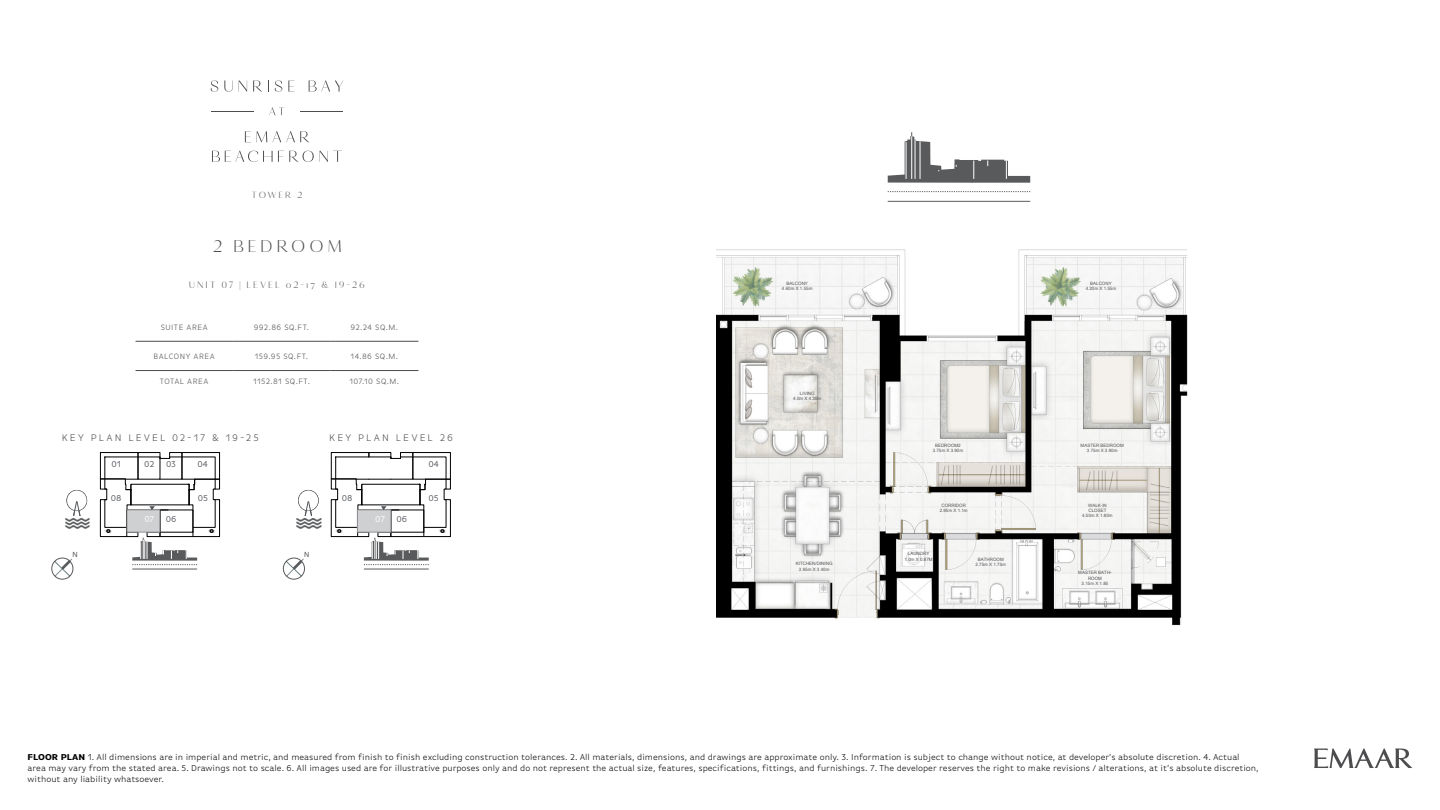
<style>
.page{position:relative;width:1440px;height:810px;background:#fff}
.page>*{position:absolute;margin:0;border:0;box-sizing:border-box;transform-origin:0 0}
.t1{font:18.75px "Calma Display";letter-spacing:.215em;color:#4d4d4f}
.t2{font:300 10.12px "Basic Gothic Pro";letter-spacing:.2em;color:#4d4d4f}
.t3{font:10.12px "Calma Display";letter-spacing:.22em;color:#4d4d4f}
.t4{font:9.75px "Calma Display";letter-spacing:.21em;color:#4d4d4f}
.t5{font:300 9px/10.8px "Basic Gothic Pro";color:#000}
.t6{font:9px "Basic Gothic Pro";color:#52555b}
.t7{font:9px "Basic Gothic Pro";color:#fff}
.t8{font:300 8.18px "Basic Gothic Pro";letter-spacing:.06em;color:#4d4d4f}
.t9{font:300 8.18px "Basic Gothic Pro";letter-spacing:.04em;color:#4d4d4f}
.t10{font:4.5px/5.4px "Arial Unicode MS";color:#515254;text-align:center}
.s1{font-weight:700}
</style>
<div class="page">
<svg style="left:1314px;top:748px;width:98px;height:20px"></svg>
<hr style="left:364px;top:569px;width:65px;height:1px;background:#595a5c">
<svg style="left:298px;top:490px;width:21px;height:21px"></svg>
<div style="left:299px;top:491px;width:19px;height:19px;background:#fff;border-radius:50%"></div>
<svg style="left:306px;top:501px;width:5px;height:8px"></svg>
<img style="left:296px;top:509px;width:26px;height:20px">
<div style="left:283px;top:558px;width:22px;height:21px;border:1px solid #595a5c;border-radius:50%"></div>
<svg style="left:330px;top:452px;width:121px;height:113px"></svg>
<hr style="left:132px;top:569px;width:65px;height:1px;background:#595a5c">
<svg style="left:66px;top:490px;width:21px;height:21px"></svg>
<div style="left:67px;top:491px;width:20px;height:19px;background:#fff;border-radius:50%"></div>
<svg style="left:74px;top:501px;width:5px;height:8px"></svg>
<img style="left:65px;top:509px;width:25px;height:20px">
<div style="left:52px;top:558px;width:21px;height:21px;border:1px solid #595a5c;border-radius:50%"></div>
<svg style="left:99px;top:452px;width:122px;height:113px"></svg>
<img style="left:717px;top:249px;width:471px;height:377px">
<hr style="left:136px;top:341px;width:97px;height:1px;background:#4d4d4f">
<hr style="left:233px;top:341px;width:97px;height:1px;background:#4d4d4f">
<hr style="left:330px;top:341px;width:88px;height:1px;background:#4d4d4f">
<hr style="left:136px;top:370px;width:97px;height:1px;background:#4d4d4f">
<hr style="left:233px;top:370px;width:97px;height:1px;background:#4d4d4f">
<hr style="left:330px;top:370px;width:88px;height:1px;background:#4d4d4f">
<svg style="left:888px;top:191px;width:142px;height:1px"></svg>
<hr style="left:888px;top:201px;width:142px;height:1px;background:#595a5c">
<svg style="left:888px;top:132px;width:142px;height:51px"></svg>
<svg style="left:211px;top:80px;width:7px;height:12px"></svg>
<svg style="left:224px;top:81px;width:9px;height:11px"></svg>
<svg style="left:239px;top:81px;width:8px;height:11px"></svg>
<svg style="left:253px;top:81px;width:9px;height:11px"></svg>
<svg style="left:275px;top:80px;width:7px;height:12px"></svg>
<svg style="left:288px;top:81px;width:7px;height:11px"></svg>
<svg style="left:309px;top:80px;width:34px;height:12px"></svg>
<svg style="left:269px;top:107px;width:16px;height:8px"></svg>
<hr style="left:300px;top:111px;width:43px;height:1px;background:#4d4d4f">
<hr style="left:211px;top:111px;width:43px;height:1px;background:#4d4d4f">
<svg style="left:245px;top:131px;width:22px;height:11px"></svg>
<svg style="left:273px;top:131px;width:36px;height:11px"></svg>
<svg style="left:212px;top:151px;width:102px;height:11px"></svg>
<svg style="left:320px;top:151px;width:19px;height:11px"></svg>
<svg style="left:286px;top:557px;width:19px;height:19px"></svg>
<svg style="left:54px;top:557px;width:20px;height:19px"></svg>
<p class="t4" style="left:252px;top:189px;width:41px">TOWER</p>
<p class="t4" style="left:297px;top:189px;width:7px">2</p>
<h1 class="t1" style="left:212px;top:234px;width:12px">2</h1>
<h1 class="t1" style="left:234px;top:234px;width:109px">BEDROOM</h1>
<p class="t3" style="left:240px;top:278px;width:3px">|</p>
<p class="t3" style="left:321px;top:278px;width:9px">&amp;</p>
<p class="t3" style="left:222px;top:278px;width:13px">07</p>
<p class="t3" style="left:286px;top:278px;width:31px">02-17</p>
<p class="t3" style="left:335px;top:278px;width:31px">19-26</p>
<p class="t3" style="left:189px;top:278px;width:28px">UNIT</p>
<p class="t3" style="left:247px;top:278px;width:34px">LEVEL</p>
<p class="t8" style="left:161px;top:323px;width:49px">SUITE AREA</p>
<p class="t8" style="left:254px;top:323px;width:57px">992.86 SQ.FT.</p>
<p class="t8" style="left:350px;top:323px;width:49px">92.24 SQ M. .</p>
<p class="t8" style="left:154px;top:352px;width:63px">BALCONY AREA</p>
<p class="t8" style="left:255px;top:352px;width:55px">159.95 SQ.FT.</p>
<p class="t8" style="left:351px;top:352px;width:49px">14.86 SQ M. .</p>
<p class="t8" style="left:160px;top:377px;width:50px">TOTAL AREA</p>
<p class="t9" style="left:253px;top:377px;width:58px">1152.81 SQ.FT.</p>
<p class="t8" style="left:349px;top:377px;width:51px">107.10 SQ M. .</p>
<p class="t2" style="left:62px;top:432px;width:24px">KEY</p>
<p class="t2" style="left:91px;top:432px;width:32px">PLAN</p>
<p class="t6" style="left:111px;top:459px;width:11px">01</p>
<p class="t2" style="left:128px;top:432px;width:38px">LEVEL</p>
<p class="t2" style="left:212px;top:432px;width:8px">&amp;</p>
<p class="t2" style="left:172px;top:432px;width:35px">02-17</p>
<p class="t2" style="left:226px;top:432px;width:34px">19-25</p>
<p class="t6" style="left:144px;top:459px;width:12px">02</p>
<p class="t6" style="left:166px;top:459px;width:12px">03</p>
<p class="t6" style="left:198px;top:459px;width:12px">04</p>
<p class="t6" style="left:111px;top:493px;width:12px">08</p>
<p class="t7" style="left:144px;top:514px;width:12px">07</p>
<p class="t6" style="left:166px;top:514px;width:12px">06</p>
<p class="t6" style="left:198px;top:493px;width:12px">05</p>
<p class="t2" style="left:329px;top:432px;width:24px">KEY</p>
<p class="t2" style="left:358px;top:432px;width:32px">PLAN</p>
<p class="t2" style="left:440px;top:432px;width:15px">26</p>
<p class="t2" style="left:396px;top:432px;width:38px">LEVEL</p>
<p class="t6" style="left:428px;top:459px;width:12px">04</p>
<p class="t6" style="left:342px;top:493px;width:12px">08</p>
<p class="t7" style="left:375px;top:514px;width:12px">07</p>
<p class="t6" style="left:397px;top:514px;width:12px">06</p>
<p class="t6" style="left:429px;top:493px;width:12px">05</p>
<p class="t10" style="left:782px;top:280px;width:32px">BALCONY<br>4.60m X 1.55m</p>
<p class="t10" style="left:793px;top:390px;width:30px">LIVING<br>4.0m X 4.30m</p>
<p class="t10" style="left:796px;top:561px;width:38px">KITCHEN/DINING<br>3.95m X 3.40m</p>
<p class="t10" style="left:933px;top:442px;width:32px">BEDROOM2<br>3.75m X 3.90m</p>
<p class="t10" style="left:940px;top:502px;width:30px">CORRIDOR<br>2.95m X 1.1m</p>
<p class="t10" style="left:905px;top:551px;width:30px">LAUNDRY<br>1.0m X 0.87M</p>
<p class="t10" style="left:976px;top:556px;width:32px">BATHROOM<br>2.75m X 1.75m</p>
<p class="t10" style="left:1086px;top:280px;width:32px">BALCONY<br>4.20m X 1.55m</p>
<p class="t10" style="left:1081px;top:442px;width:45px">MASTER BEDROOM<br>3.75m X 3.90m</p>
<p class="t10" style="left:1082px;top:502px;width:32px">WALK-IN<br>CLOSET<br>4.50m X 1.80m</p>
<p class="t10" style="left:1078px;top:570px;width:35px">MASTER BATH-</p>
<p class="t10" style="left:1082px;top:581px;width:28px">3.15m X 1.85</p>
<p class="t10" style="left:1088px;top:575px;width:15px">ROOM</p>
<p class="t5" style="left:28px;top:752px;width:1233px"><span class="s1">FLOOR PLAN</span> 1. All dimensions are in imperial and metric, and measured from finish to finish excluding construction tolerances. 2. All materials, dimensions, and drawings are approximate only. 3. Information is subject to change without notice, at developer s’ absolute discretion. 4. Actual area may vary from the stated area. 5. Drawings not to scale. 6. All images used are for illustrative purposes only and do not represent the actual size, features, specifications, fittings, and furnishings. 7. The developer reserves the right to make revisions / alterations, at it s’ absolute discretion, without any liability whatsoever.</p>
</div>
